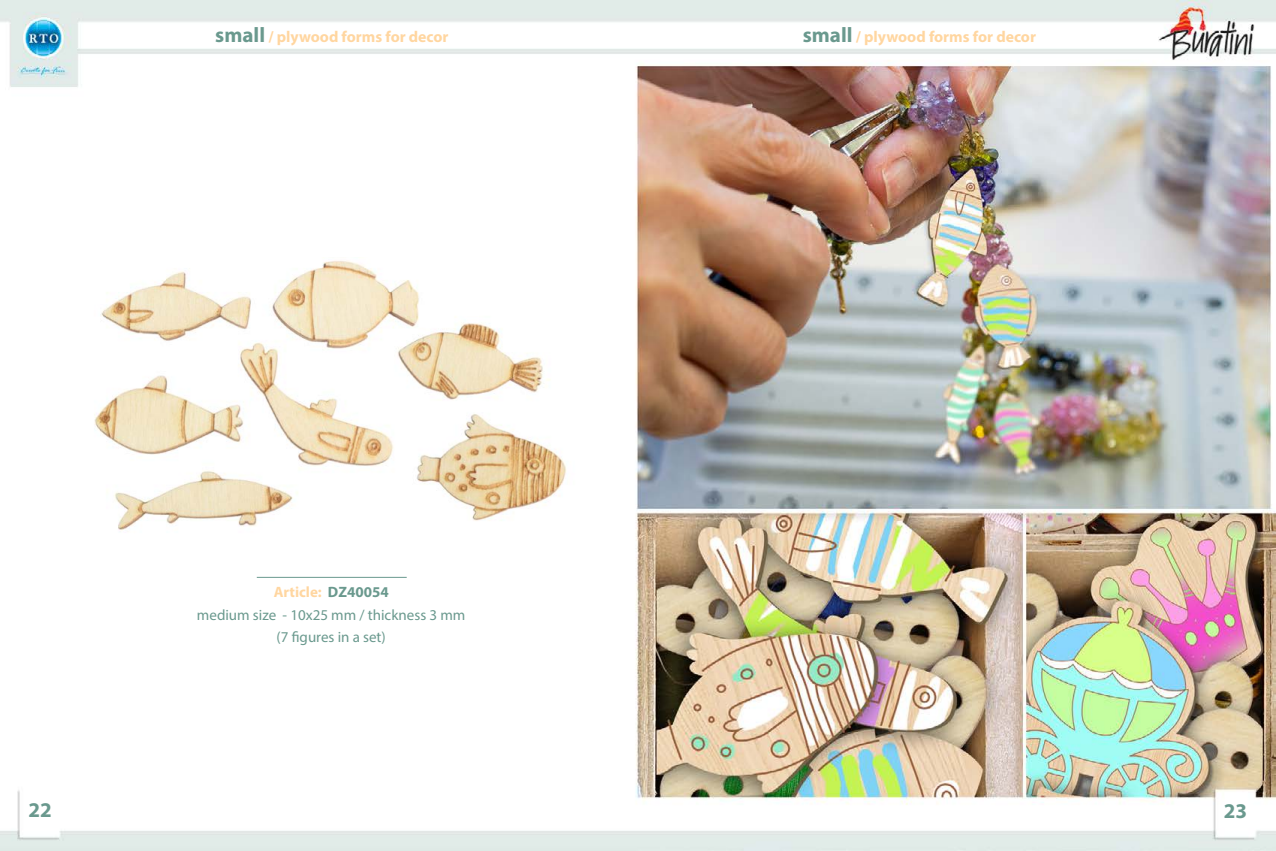
<style>
.page{position:relative;width:1276px;height:851px;background:#fff}
.page>*{position:absolute;margin:0;border:0;box-sizing:border-box;transform-origin:0 0}
.t1{font:700 21px "Myriad Pro";color:#6a998e}
.t2{font:700 15.75px "Myriad Pro";color:#ffd6a0}
.t3{font:15px/22.3px "Myriad Pro";color:#6a998e;text-align:center}
.s1{font-size:21px;color:#6a998e}
.s2{font-weight:700;color:#ffd6a0}
.s3{font-weight:700}
</style>
<div class="page">
<img style="left:0;top:0;width:1275px;height:850px">
<img style="left:82px;top:257px;width:508px;height:299px">
<hr style="left:257px;top:577px;width:150px;height:1px;background:#6a998e">
<p class="t2" style="left:215px;top:27px;width:235px"><span class="s1">small</span> / plywood forms for decor</p>
<p class="t2" style="left:802px;top:27px;width:235px"><span class="s1">small</span> / plywood forms for decor</p>
<p class="t3" style="left:197px;top:581px;width:270px"><span class="s2">Article:</span> <span class="s3">DZ40054<br></span>medium size - 10х25 mm / thickness 3 mm (7 figures in a set)</p>
<h1 class="t1" style="left:29px;top:795px;width:25px">22</h1>
<h1 class="t1" style="left:1223px;top:797px;width:25px">23</h1>
</div>
